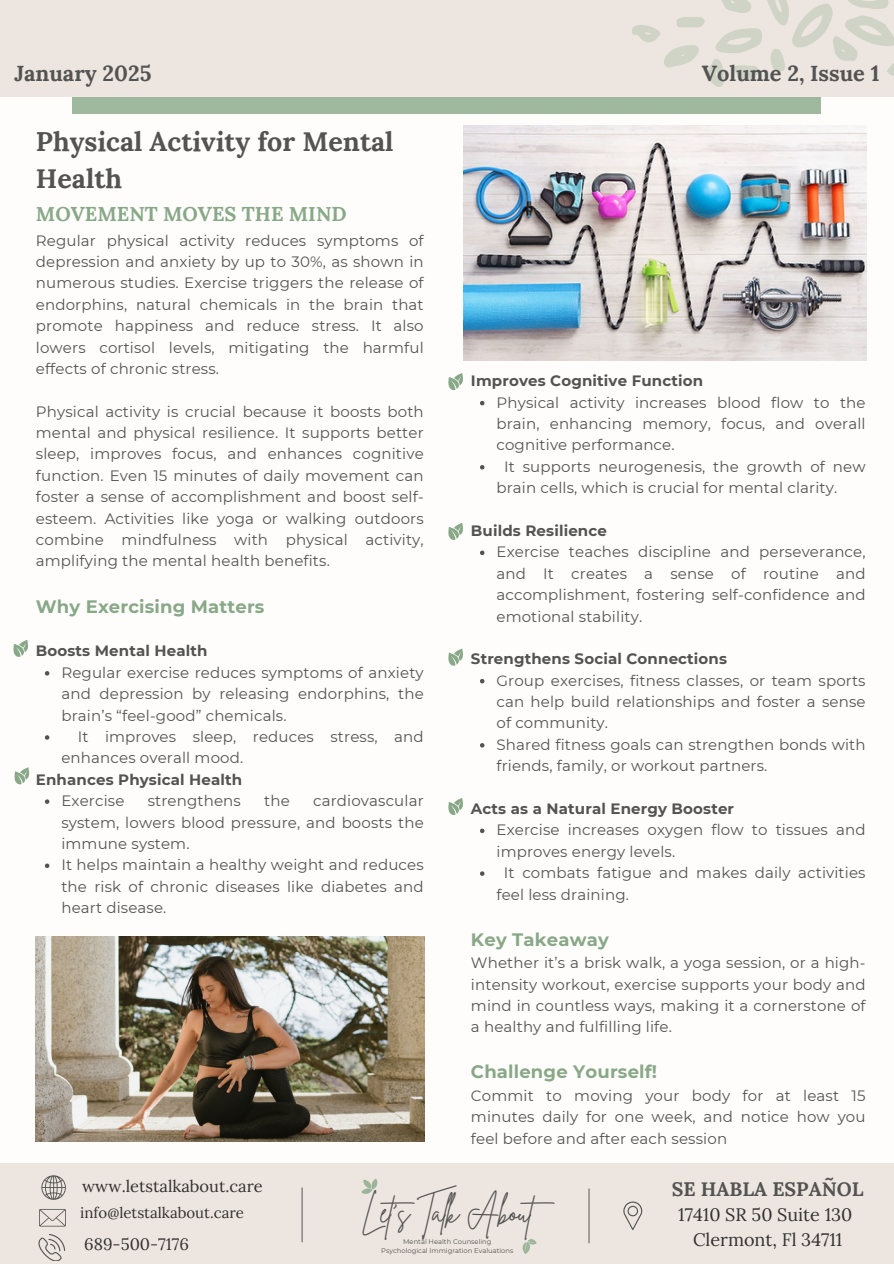
<style>
.page{position:relative;width:894px;height:1264px;background:#fff}
.page>*{position:absolute;margin:0;border:0;box-sizing:border-box;transform-origin:0 0}
.t1{font:30.6px "Brittany Signature";letter-spacing:-.03em;color:#535353}
.t2{font:700 26.85px/37.2px "Lora";color:#535353}
.t3{font:700 21.75px "Lora";color:#535353}
.t4{font:700 19.95px "Lora";color:#88a888}
.t5{font:700 19.5px "Lora";color:#535353}
.t6{font:700 18px "Montserrat";letter-spacing:.01em;color:#88a888}
.t7{font:18px/24.8px "Lora";color:#323232;text-align:center}
.t8{font:16.5px "Lora";color:#323232}
.t9{font:15px/21.3px "Montserrat";letter-spacing:.01em;color:#535353;text-align:justify}
.t10{font:700 15px "Montserrat";letter-spacing:.01em;color:#535353}
.t11{font:15px "Lora";color:#323232}
.t12{font:6.75px/9px "Montserrat";color:#535353;text-align:center}
</style>
<div class="page">
<div style="left:0;top:0;width:893px;height:1263px;background:#fefdfb"></div>
<div style="left:0;top:1163px;width:893px;height:100px;background:#ede6e0"></div>
<div style="left:73px;top:33px;width:747px;height:81px;background:#9fb99f"></div>
<div style="left:0;top:0;width:893px;height:96px;background:#ede6e0"></div>
<svg style="left:39px;top:1209px;width:27px;height:17px"></svg>
<svg style="left:38px;top:1234px;width:27px;height:26px"></svg>
<svg style="left:623px;top:1201px;width:19px;height:29px"></svg>
<svg style="left:41px;top:1175px;width:25px;height:24px"></svg>
<svg style="left:361px;top:1179px;width:17px;height:15px"></svg>
<svg style="left:522px;top:1239px;width:15px;height:15px"></svg>
<hr style="left:588px;top:1188px;width:1px;height:55px;background:#666">
<hr style="left:301px;top:1187px;width:1px;height:55px;background:#666">
<svg style="left:632px;top:0;width:261px;height:87px"></svg>
<svg style="left:448px;top:373px;width:15px;height:17px"></svg>
<svg style="left:448px;top:523px;width:15px;height:17px"></svg>
<svg style="left:448px;top:648px;width:15px;height:18px"></svg>
<svg style="left:448px;top:798px;width:15px;height:17px"></svg>
<svg style="left:13px;top:640px;width:15px;height:17px"></svg>
<svg style="left:14px;top:767px;width:16px;height:17px"></svg>
<img style="left:36px;top:937px;width:388px;height:204px">
<img style="left:463px;top:126px;width:402px;height:235px">
<svg style="left:480px;top:401px;width:4px;height:4px"></svg>
<svg style="left:480px;top:465px;width:4px;height:4px"></svg>
<svg style="left:480px;top:550px;width:4px;height:5px"></svg>
<svg style="left:480px;top:679px;width:4px;height:4px"></svg>
<svg style="left:480px;top:743px;width:4px;height:4px"></svg>
<svg style="left:480px;top:828px;width:4px;height:5px"></svg>
<svg style="left:480px;top:871px;width:4px;height:4px"></svg>
<svg style="left:45px;top:671px;width:4px;height:4px"></svg>
<svg style="left:45px;top:735px;width:4px;height:4px"></svg>
<svg style="left:45px;top:799px;width:4px;height:4px"></svg>
<svg style="left:45px;top:863px;width:4px;height:5px"></svg>
<p class="t3" style="left:14px;top:59px;width:138px">January 2025</p>
<p class="t3" style="left:701px;top:59px;width:179px">Volume 2, Issue 1</p>
<p class="t2" style="left:36px;top:123px;width:359px">Physical Activity for Mental<br>Health</p>
<p class="t4" style="left:36px;top:200px;width:312px">MOVEMENT MOVES THE MIND</p>
<p class="t9" style="left:36px;top:229px;width:389px">Regular physical activity reduces symptoms of depression and anxiety by up to 30%, as shown in numerous studies. Exercise triggers the release of endorphins, natural chemicals in the brain that promote happiness and reduce stress. It also lowers cortisol levels, mitigating the harmful effects of chronic stress.</p>
<p class="t9" style="left:36px;top:400px;width:389px">Physical activity is crucial because it boosts both mental and physical resilience. It supports better sleep, improves focus, and enhances cognitive function. Even 15 minutes of daily movement can foster a sense of accomplishment and boost self&shy;esteem. Activities like yoga or walking outdoors combine mindfulness with physical activity, amplifying the mental health benefits.</p>
<p class="t6" style="left:36px;top:595px;width:230px">Why Exercising Matters</p>
<p class="t10" style="left:36px;top:642px;width:173px">Boosts Mental Health</p>
<p class="t9" style="left:61px;top:661px;width:364px">Regular exercise reduces symptoms of anxiety and depression by releasing endorphins, the brain’s “feel-good” chemicals.</p>
<p class="t9" style="left:61px;top:726px;width:364px;text-indent:16px">It improves sleep, reduces stress, and enhances overall mood.</p>
<p class="t10" style="left:36px;top:770px;width:208px">Enhances Physical Health</p>
<p class="t9" style="left:61px;top:790px;width:65px">Exercise</p>
<p class="t9" style="left:148px;top:790px;width:95px">strengthens</p>
<p class="t9" style="left:264px;top:790px;width:27px">the</p>
<p class="t9" style="left:61px;top:790px;width:364px;text-indent:251px">cardiovascular system, lowers blood pressure, and boosts the immune system.</p>
<p class="t9" style="left:61px;top:854px;width:364px">It helps maintain a healthy weight and reduces the risk of chronic diseases like diabetes and heart disease.</p>
<p class="t10" style="left:471px;top:372px;width:234px">Improves Cognitive Function</p>
<h2 class="t9" style="left:496px;top:391px;width:370px">Physical activity increases blood flow to the brain, enhancing memory, focus, and overall cognitive performance.</h2>
<p class="t9" style="left:496px;top:456px;width:370px;text-indent:8px">It supports neurogenesis, the growth of new brain cells, which is crucial for mental clarity.</p>
<h3 class="t10" style="left:471px;top:521px;width:137px">Builds Resilience</h3>
<p class="t9" style="left:496px;top:541px;width:370px">Exercise teaches discipline and perseverance, and It creates a sense of routine and accomplishment, fostering self-confidence and emotional stability.</p>
<p class="t10" style="left:471px;top:649px;width:257px">Strengthens Social Connections</p>
<h5 class="t9" style="left:496px;top:669px;width:370px">Group exercises, fitness classes, or team sports can help build relationships and foster a sense of community.</h5>
<p class="t9" style="left:496px;top:733px;width:370px">Shared fitness goals can strengthen bonds with friends, family, or workout partners.</p>
<p class="t10" style="left:471px;top:799px;width:264px">Acts as a Natural Energy Booster</p>
<p class="t9" style="left:496px;top:819px;width:370px">Exercise increases oxygen flow to tissues and improves energy levels.</p>
<p class="t9" style="left:496px;top:862px;width:370px;text-indent:7px">It combats fatigue and makes daily activities feel less draining.</p>
<p class="t6" style="left:471px;top:928px;width:139px">Key Takeaway</p>
<p class="t9" style="left:471px;top:952px;width:396px">Whether it’s a brisk walk, a yoga session, or a high&shy;intensity workout, exercise supports your body and mind in countless ways, making it a cornerstone of a healthy and fulfilling life.</p>
<p class="t6" style="left:471px;top:1061px;width:188px">Challenge Yourself!</p>
<p class="t9" style="left:471px;top:1084px;width:396px">Commit to moving your body for at least 15 minutes daily for one week, and notice how you feel before and after each session</p>
<p class="t8" style="left:82px;top:1175px;width:182px">www.letstalkabout.care</p>
<p class="t11" style="left:80px;top:1203px;width:165px">info@letstalkabout.care</p>
<p class="t8" style="left:84px;top:1233px;width:106px">689-500-7176</p>
<h4 class="t1" style="left:361px;top:1191px;width:203px">Let’s Talk About</h4>
<p class="t12" style="left:381px;top:1236px;width:134px">Mental Health Counseling<br>Psychological Immigration Evaluations</p>
<p class="t5" style="left:671px;top:1176px;width:193px">SE HABLA ESPAÑOL</p>
<p class="t7" style="left:678px;top:1202px;width:176px">17410 SR 50 Suite 130<br>Clermont, Fl 34711</p>
</div>
